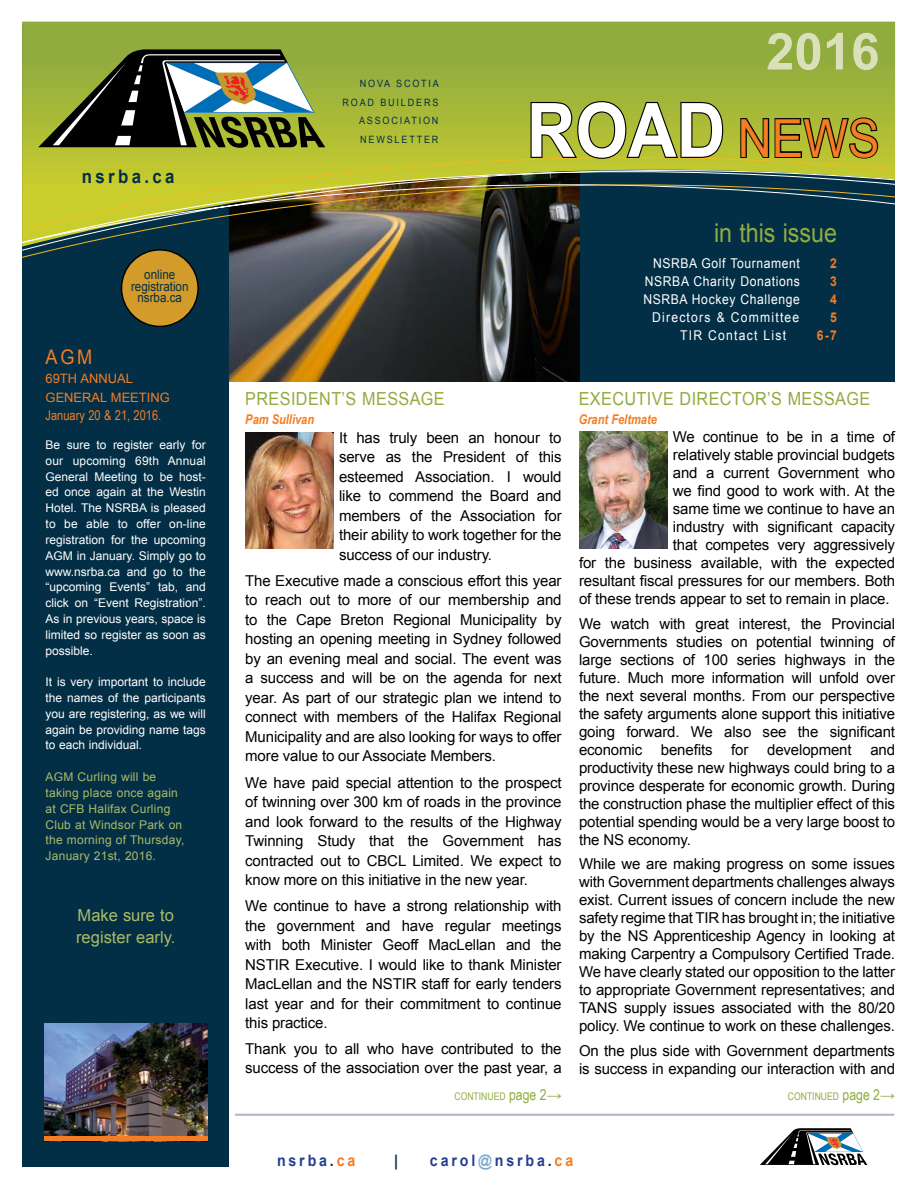
<style>
.page{position:relative;width:918px;height:1188px;background:#fff}
.page>*{position:absolute;margin:0;border:0;box-sizing:border-box;transform-origin:0 0}
.t1{font:700 75px "Arial";color:#fff;scale:.9 1}
.t2{font:700 51px "Arial";color:#dadfbc}
.t3{font:25.8px "Arial";color:#91ac3e;scale:.9 1}
.t4{font:20.1px "Arial";color:#f57d23;scale:.9 1}
.t5{font:700 18.75px "Arial";letter-spacing:.2em;color:#032f46;scale:.9 1}
.t6{font:18px "Arial";letter-spacing:.025em;color:#91ac3e;scale:.9 1}
.t7{font:16.5px/22.5px "Arial";color:#aabb68}
.t8{font:700 15.75px "Arial";letter-spacing:.2em;color:#25408f;scale:.9 1}
.t9{font:700 15.75px "Arial";color:#032f46;scale:.9 1}
.t10{font:15px/19.5px "Arial";letter-spacing:-.01em;color:#000;text-align:justify}
.t11{font:13.5px "Arial";letter-spacing:.05em;color:#fff;scale:.9 1}
.t12{font:13.5px "Arial";letter-spacing:.1em;color:#fff;scale:.9 1}
.t13{font:italic 700 13.5px "Arial Narrow";color:#f57d23}
.t14{font:13.5px "Arial Narrow";color:#f57d23}
.t15{font:700 13.5px "Arial";color:#f57d23;scale:.9 1}
.t16{font:12.9px/11.6px "Arial";color:#032f46;text-align:center;scale:.9 1}
.t17{font:12.9px/18.8px "Arial";color:#f57d23}
.t18{font:12px/15.8px "Arial";color:#fff;text-align:justify}
.t19{font:12px/15.8px "Arial";letter-spacing:.02em;color:#aabb68}
.t20{font:10.5px "Arial Narrow";color:#91ac3e}
.t21{font:10.05px/18.8px "Arial";letter-spacing:.2em;color:#032f46;text-align:right;scale:.9 1}
.s1{font-weight:400;font-size:52.5px;color:#f57d23}
.s2{font-size:15px}
.s3{color:#032f46}
.s4{color:#f57d23}
.s5{color:#7dabcf}
</style>
<div class="page">
<div style="left:571px;top:102px;width:324px;height:280px;background:#032f46"></div>
<img style="left:228px;top:275px;width:351px;height:107px">
<div style="left:22px;top:25px;width:206px;height:1142px;background:#032f46"></div>
<svg style="left:22px;top:22px;width:873px;height:183px;background:#96af3c"></svg>
<img style="left:22px;top:127px;width:872px;height:148px">
<svg style="left:529px;top:100px;width:195px;height:60px;background:#8b952a"></svg>
<svg style="left:739px;top:112px;width:141px;height:54px;background:#838b26"></svg>
<img style="left:44px;top:1023px;width:164px;height:113px">
<div style="left:44px;top:1136px;width:164px;height:5px;background:#f57d23"></div>
<hr style="left:235px;top:1114px;width:659px;height:1px;background:#a2aabd">
<hr style="left:235px;top:1115px;width:659px;height:1px;background:#a2aabd">
<svg style="left:760px;top:1128px;width:107px;height:37px"></svg>
<svg style="left:38px;top:49px;width:287px;height:99px;background:#65714c"></svg>
<img style="left:245px;top:433px;width:89px;height:116px">
<div style="left:122px;top:250px;width:76px;height:76px;background:#d39b2a;border-radius:50%"></div>
<div style="left:121px;top:249px;width:78px;height:78px;border:1px solid #000;border-radius:50%"></div>
<img style="left:579px;top:432px;width:88px;height:117px">
<p class="t5" style="left:82px;top:166px;width:105px">nsrba.ca</p>
<p class="t16" style="left:131px;top:269px;width:65px">online registration nsrba.ca</p>
<h3 class="t4" style="left:46px;top:346px;width:53px">AGM</h3>
<p class="t17" style="left:46px;top:369px;width:126px">69TH ANNUAL<br>GENERAL MEETING</p>
<p class="t14" style="left:46px;top:406px;width:117px">January 20 &amp; 21, 2016.</p>
<p class="t18" style="left:46px;top:437px;width:162px">Be sure to register early for our upcoming 69th Annual General Meeting to be host&shy;ed once again at the Westin Hotel. The NSRBA is pleased to be able to offer on-line registration for the upcoming AGM in January. Simply go to www.nsrba.ca and go to the “upcoming Events” tab, and click on “Event Registration”.<br>As in previous years, space is limited so register as soon as possible.</p>
<p class="t18" style="left:46px;top:674px;width:162px">It is very important to include the names of the participants you are registering, as we will again be providing name tags to each individual.</p>
<p class="t19" style="left:46px;top:769px;width:140px">AGM Curling will be taking place once again at CFB Halifax Curling<br>Club at Windsor Park on the morning of Thursday,<br>January 21st, 2016.</p>
<p class="t7" style="left:76px;top:904px;width:101px">Make sure to register early.</p>
<p class="t21" style="left:342px;top:74px;width:109px">NOVA SCOTIA<br>ROAD BUILDERS<br>ASSOCIATION<br>NEWSLETTER</p>
<h2 class="t2" style="left:766px;top:23px;width:115px">2016</h2>
<h1 class="t1" style="left:527px;top:88px;width:394px">ROAD <span class="s1">NEWS</span></h1>
<h3 class="t3" style="left:714px;top:219px;width:138px">in this issue</h3>
<p class="t11" style="left:653px;top:255px;width:165px">NSRBA Golf Tournament</p>
<p class="t15" style="left:830px;top:255px;width:9px">2</p>
<p class="t11" style="left:645px;top:273px;width:174px">NSRBA Charity Donations</p>
<p class="t15" style="left:830px;top:273px;width:9px">3</p>
<p class="t11" style="left:643px;top:291px;width:175px">NSRBA Hockey Challenge</p>
<p class="t15" style="left:830px;top:291px;width:9px">4</p>
<p class="t12" style="left:652px;top:309px;width:165px">Directors &amp; Committee</p>
<p class="t15" style="left:830px;top:309px;width:9px">5</p>
<p class="t12" style="left:680px;top:327px;width:119px">TIR Contact List</p>
<p class="t15" style="left:817px;top:327px;width:24px">6-7</p>
<p class="t6" style="left:245px;top:388px;width:223px">PRESIDENT’S MESSAGE</p>
<p class="t13" style="left:245px;top:409px;width:70px">Pam Sullivan</p>
<p class="t10" style="left:339px;top:428px;width:224px">It has truly been an honour to serve as the President of this esteemed Association. I would like to commend the Board and members of the Association for their ability to work together for the success of our industry.</p>
<p class="t10" style="left:245px;top:571px;width:318px">The Executive made a conscious effort this year to reach out to more of our membership and to the Cape Breton Regional Municipality by hosting an opening meeting in Sydney followed by an evening meal and social. The event was a success and will be on the agenda for next year. As part of our strategic plan we intend to connect with members of the Halifax Regional Municipality and are also looking for ways to offer more value to our Associate Members.</p>
<p class="t10" style="left:245px;top:773px;width:318px">We have paid special attention to the prospect of twinning over 300 km of roads in the province and look forward to the results of the Highway Twinning Study that the Government has contracted out to CBCL Limited. We expect to know more on this initiative in the new year.</p>
<p class="t10" style="left:245px;top:896px;width:318px">We continue to have a strong relationship with the government and have regular meetings with both Minister Geoff MacLellan and the NSTIR Executive. I would like to thank Minister MacLellan and the NSTIR staff for early tenders last year and for their commitment to continue this practice.</p>
<p class="t10" style="left:245px;top:1039px;width:318px;line-height:18.8px">Thank you to all who have contributed to the success of the association over the past year, a</p>
<p class="t6" style="left:579px;top:388px;width:325px">EXECUTIVE DIRECTOR’S MESSAGE</p>
<p class="t10" style="left:673px;top:427px;width:224px">We continue to be in a time of</p>
<p class="t10" style="left:673px;top:445px;width:224px">relatively stable provincial budgets</p>
<p class="t10" style="left:673px;top:463px;width:224px">and a current Government who</p>
<p class="t10" style="left:673px;top:481px;width:224px">we find good to work with. At the</p>
<p class="t10" style="left:673px;top:499px;width:224px">same time we continue to have an</p>
<p class="t10" style="left:673px;top:517px;width:224px">industry with significant capacity</p>
<p class="t10" style="left:673px;top:535px;width:224px">that competes very aggressively</p>
<p class="t10" style="left:579px;top:553px;width:318px">for the business available, with the expected</p>
<p class="t10" style="left:579px;top:571px;width:318px">resultant fiscal pressures for our members. Both</p>
<p class="t10" style="left:579px;top:589px;width:312px">of these trends appear to set to remain in place.</p>
<p class="t10" style="left:579px;top:614px;width:318px;line-height:18px">We watch with great interest, the Provincial Governments studies on potential twinning of large sections of 100 series highways in the future. Much more information will unfold over the next several months. From our perspective the safety arguments alone support this initiative going forward. We also see the significant economic benefits for development and productivity these new highways could bring to a province desperate for economic growth. During the construction phase the multiplier effect of this potential spending would be a very large boost to the NS economy.</p>
<p class="t10" style="left:579px;top:855px;width:318px;line-height:18px">While we are making progress on some issues with Government departments challenges always exist. Current issues of concern include the new safety regime that TIR has brought in; the initiative by the NS Apprenticeship Agency in looking at making Carpentry a Compulsory Certified Trade.<br>We have clearly stated our opposition to the latter to appropriate Government representatives; and TANS supply issues associated with the 80/20 policy. We continue to work on these challenges.</p>
<p class="t10" style="left:579px;top:1042px;width:318px;line-height:18px">On the plus side with Government departments is success in expanding our interaction with and</p>
<p class="t13" style="left:579px;top:409px;width:80px">Grant Feltmate</p>
<p class="t20" style="left:454px;top:1089px;width:109px">CONTINUED <span class="s2">page 2→</span></p>
<p class="t20" style="left:788px;top:1089px;width:109px">CONTINUED <span class="s2">page 2→</span></p>
<p class="t8" style="left:277px;top:1152px;width:89px">nsrba<span class="s3">.</span><span class="s4">ca</span></p>
<p class="t9" style="left:394px;top:1152px;width:6px">|</p>
<p class="t8" style="left:430px;top:1152px;width:161px">carol<span class="s5">@</span>nsrba<span class="s3">.</span><span class="s4">ca</span></p>
</div>
